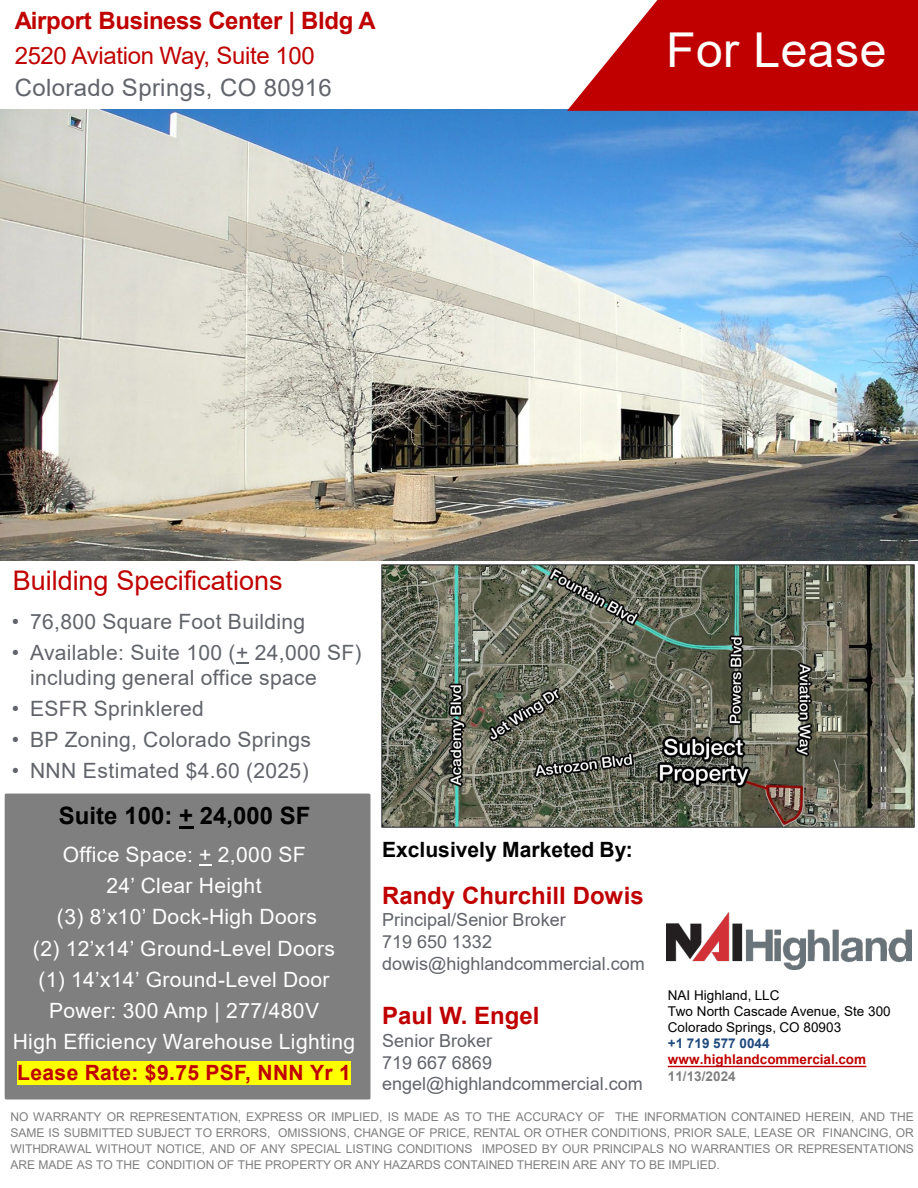
<style>
.page{position:relative;width:918px;height:1188px;background:#fff}
.page>*{position:absolute;margin:0;border:0;box-sizing:border-box;transform-origin:0 0}
.t1{font:48px "Arial";letter-spacing:.01em;color:#fff}
.t2{font:27px "Arial";color:#c00000}
.t3{font:700 24px "Arial";color:#c00000}
.t4{font:24px "Arial";letter-spacing:-.015em;color:#c00000}
.t5{font:24px "Arial";letter-spacing:.015em;color:#61646a}
.t6{font:700 24px "Arial";color:#000}
.t7{font:21px "Arial";letter-spacing:.015em;color:#fff}
.t8{font:21px/25.2px "Arial";letter-spacing:.015em;color:#61646a}
.t9{font:700 21px "Arial";letter-spacing:.015em;color:#c00000}
.t10{font:700 21px "Arial";color:#000}
.t11{font:18px "Arial";color:#61646a}
.t12{font:13.5px "Arial";letter-spacing:.005em;color:#000}
.t13{font:700 13.5px "Arial";color:#c00000}
.t14{font:700 13.5px "Arial";letter-spacing:.005em;color:#1f497d}
.t15{font:700 13.5px "Arial";letter-spacing:.005em;color:#7f7f7f}
.t16{font:12px/16.2px "Arial";color:#7f7f7f;text-align:justify}
</style>
<div class="page">
<img style="left:0;top:109px;width:918px;height:452px">
<div style="left:5px;top:794px;width:365px;height:306px;background:#7f7f7f"></div>
<svg style="left:567px;top:0;width:351px;height:111px;background:#c82323"></svg>
<svg style="left:236px;top:662px;width:13px;height:1px"></svg>
<svg style="left:668px;top:1066px;width:198px;height:1px"></svg>
<img style="left:666px;top:913px;width:246px;height:57px">
<div style="left:17px;top:1062px;width:334px;height:23px;background:#ff0"></div>
<svg style="left:179px;top:827px;width:14px;height:2px"></svg>
<svg style="left:199px;top:864px;width:13px;height:2px"></svg>
<img style="left:381px;top:564px;width:533px;height:264px">
<p class="t3" style="left:15px;top:4px;width:363px">Airport Business Center | Bldg A</p>
<p class="t4" style="left:15px;top:39px;width:301px">2520 Aviation Way, Suite 100</p>
<p class="t5" style="left:15px;top:71px;width:319px">Colorado Springs, CO 80916</p>
<p class="t2" style="left:13px;top:562px;width:271px">Building Specifications</p>
<p class="t8" style="left:12px;top:608px;width:295px">• 76,800 Square Foot Building</p>
<p class="t8" style="left:30px;top:640px;width:333px;text-indent:-18px">• Available: Suite 100 (+ 24,000 SF) including general office space</p>
<p class="t8" style="left:12px;top:696px;width:194px">• ESFR Sprinklered</p>
<p class="t8" style="left:12px;top:727px;width:301px">• BP Zoning, Colorado Springs</p>
<p class="t8" style="left:12px;top:758px;width:298px">• NNN Estimated $4.60 (2025)</p>
<h1 class="t1" style="left:666px;top:17px;width:222px">For Lease</h1>
<p class="t6" style="left:59px;top:799px;width:253px">Suite 100: + 24,000 SF</p>
<p class="t7" style="left:63px;top:840px;width:244px">Office Space: + 2,000 SF</p>
<p class="t7" style="left:106px;top:871px;width:157px">24’ Clear Height</p>
<p class="t7" style="left:57px;top:903px;width:262px">(3) 8’x10’ Dock-High Doors</p>
<p class="t7" style="left:33px;top:934px;width:304px">(2) 12’x14’ Ground-Level Doors</p>
<p class="t7" style="left:38px;top:965px;width:293px">(1) 14’x14’ Ground-Level Door</p>
<p class="t7" style="left:49px;top:996px;width:271px">Power: 300 Amp | 277/480V</p>
<p class="t7" style="left:13px;top:1027px;width:344px">High Efficiency Warehouse Lighting</p>
<p class="t9" style="left:17px;top:1058px;width:335px">Lease Rate: $9.75 PSF, NNN Yr 1</p>
<p class="t16" style="left:10px;top:1108px;width:905px">NO WARRANTY OR REPRESENTATION, EXPRESS OR IMPLIED, IS MADE AS TO THE ACCURACY OF THE INFORMATION CONTAINED HEREIN, AND THE SAME IS SUBMITTED SUBJECT TO ERRORS, OMISSIONS, CHANGE OF PRICE, RENTAL OR OTHER CONDITIONS, PRIOR SALE, LEASE OR FINANCING, OR WITHDRAWAL WITHOUT NOTICE, AND OF ANY SPECIAL LISTING CONDITIONS IMPOSED BY OUR PRINCIPALS NO WARRANTIES OR REPRESENTATIONS ARE MADE AS TO THE CONDITION OF THE PROPERTY OR ANY HAZARDS CONTAINED THEREIN ARE ANY TO BE IMPLIED.</p>
<p class="t10" style="left:382px;top:835px;width:252px">Exclusively Marketed By:</p>
<p class="t3" style="left:382px;top:878px;width:263px">Randy Churchill Dowis</p>
<p class="t11" style="left:382px;top:908px;width:185px">Principal/Senior Broker</p>
<p class="t11" style="left:382px;top:929px;width:111px">719 650 1332</p>
<p class="t11" style="left:382px;top:951px;width:264px">dowis@highlandcommercial.com</p>
<p class="t3" style="left:382px;top:999px;width:159px">Paul W. Engel</p>
<p class="t11" style="left:382px;top:1028px;width:112px">Senior Broker</p>
<p class="t11" style="left:382px;top:1050px;width:111px">719 667 6869</p>
<p class="t11" style="left:382px;top:1072px;width:262px">engel@highlandcommercial.com</p>
<p class="t12" style="left:668px;top:986px;width:113px">NAI Highland, LLC</p>
<p class="t12" style="left:668px;top:1002px;width:224px">Two North Cascade Avenue, Ste 300</p>
<p class="t12" style="left:668px;top:1018px;width:175px">Colorado Springs, CO 80903</p>
<p class="t14" style="left:668px;top:1034px;width:103px">+1 719 577 0044</p>
<p class="t13" style="left:668px;top:1050px;width:200px">www.highlandcommercial.com</p>
<p class="t15" style="left:668px;top:1066px;width:69px">11/13/2024</p>
</div>
